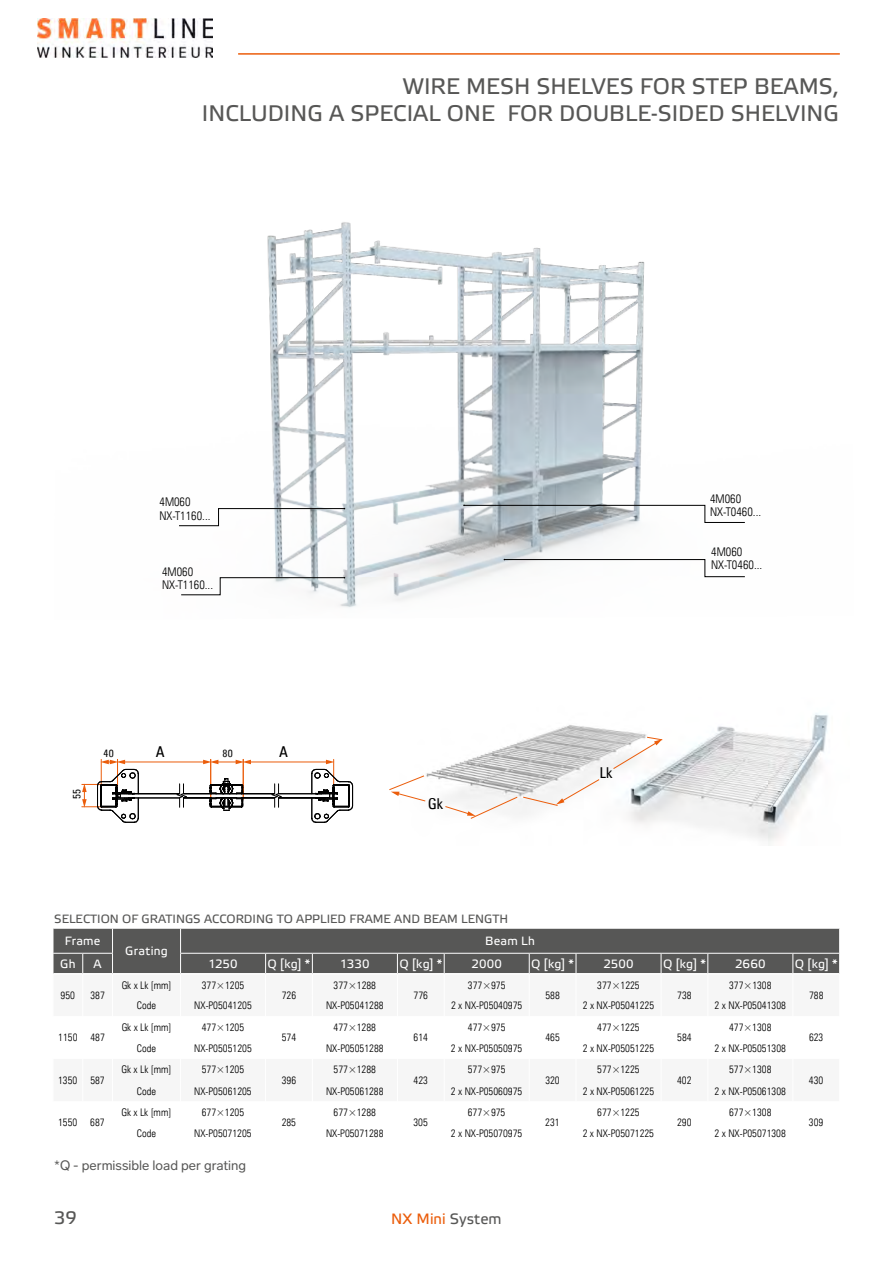
<style>
.page{position:relative;width:893px;height:1263px;background:#fff}
.page>*{position:absolute;margin:0;border:0;box-sizing:border-box;transform-origin:0 0}
.t1{font:22.5px/27px "Etelka Text";color:#575756;text-align:right}
.t2{font:18px "Etelka Text";color:#575756}
.t3{font:15px "Etelka Text";color:#eb5d0b}
.t4{font:15px "Zurich Cn EU";color:#000}
.t5{font:13.5px "Lab Grotesque";color:#575756}
.t6{font:12px "Etelka Text";letter-spacing:.02em;color:#fff}
.t7{font:12px/13.5px "Zurich Lt Cn EU";color:#000}
.t8{font:12px "Etelka Text";color:#575756}
.t9{font:10.5px "Zurich Lt Cn EU";color:#000}
.t10{font:10.5px "Zurich Cn EU";color:#000}
.s1{color:#575756}
</style>
<div class="page">
<hr style="left:238px;top:53px;width:602px;height:2px;background:#eb5d0b">
<img style="left:426px;top:713px;width:402px;height:131px">
<svg style="left:389px;top:775px;width:37px;height:27px"></svg>
<svg style="left:445px;top:779px;width:155px;height:40px"></svg>
<svg style="left:613px;top:736px;width:50px;height:33px"></svg>
<svg style="left:82px;top:759px;width:271px;height:64px"></svg>
<div style="left:53px;top:929px;width:787px;height:45px;background:#575756"></div>
<hr style="left:53px;top:973px;width:30px;height:1px;background:#fff">
<hr style="left:83px;top:973px;width:30px;height:1px;background:#fff">
<hr style="left:113px;top:973px;width:68px;height:1px;background:#fff">
<hr style="left:181px;top:973px;width:85px;height:1px;background:#fff">
<hr style="left:312px;top:973px;width:85px;height:1px;background:#fff">
<hr style="left:444px;top:973px;width:85px;height:1px;background:#fff">
<hr style="left:576px;top:973px;width:85px;height:1px;background:#fff">
<hr style="left:708px;top:973px;width:85px;height:1px;background:#fff">
<hr style="left:53px;top:953px;width:30px;height:1px;background:#fff">
<hr style="left:83px;top:953px;width:30px;height:1px;background:#fff">
<img style="left:179px;top:222px;width:566px;height:386px">
<svg style="left:179px;top:508px;width:166px;height:18px"></svg>
<svg style="left:181px;top:577px;width:164px;height:18px"></svg>
<svg style="left:463px;top:505px;width:282px;height:18px"></svg>
<svg style="left:504px;top:559px;width:241px;height:18px"></svg>
<img style="left:37px;top:18px;width:175px;height:39px">
<h1 class="t1" style="left:202px;top:73px;width:639px">WIRE MESH SHELVES FOR STEP BEAMS,<br>INCLUDING A SPECIAL ONE FOR DOUBLE-SIDED SHELVING</h1>
<p class="t7" style="left:159px;top:495px;width:53px">4M060<br>NX-T1160...</p>
<p class="t7" style="left:162px;top:565px;width:53px">4M060<br>NX-T1160...</p>
<p class="t10" style="left:70px;top:799px;width:12px;rotate:-90deg">55</p>
<p class="t10" style="left:104px;top:747px;width:12px">40</p>
<h3 class="t4" style="left:156px;top:743px;width:10px">A</h3>
<p class="t10" style="left:223px;top:747px;width:12px">80</p>
<h3 class="t4" style="left:279px;top:743px;width:10px">A</h3>
<h3 class="t4" style="left:428px;top:794px;width:16px">Gk</h3>
<p class="t8" style="left:54px;top:912px;width:456px">SELECTION OF GRATINGS ACCORDING TO APPLIED FRAME AND BEAM LENGTH</p>
<h3 class="t4" style="left:600px;top:763px;width:14px">Lk</h3>
<p class="t7" style="left:710px;top:492px;width:53px">4M060<br>NX-T0460...</p>
<p class="t7" style="left:711px;top:545px;width:53px">4M060<br>NX-T0460...</p>
<p class="t6" style="left:485px;top:933px;width:51px">Beam Lh</p>
<p class="t6" style="left:65px;top:933px;width:37px">Frame</p>
<p class="t6" style="left:125px;top:944px;width:44px">Grating</p>
<p class="t6" style="left:60px;top:956px;width:17px">Gh</p>
<p class="t6" style="left:94px;top:956px;width:10px">A</p>
<p class="t6" style="left:208px;top:956px;width:31px">1250</p>
<p class="t6" style="left:268px;top:956px;width:44px">Q [kg] *</p>
<p class="t6" style="left:340px;top:956px;width:31px">1330</p>
<p class="t6" style="left:399px;top:956px;width:44px">Q [kg] *</p>
<p class="t6" style="left:471px;top:956px;width:32px">2000</p>
<p class="t6" style="left:531px;top:956px;width:44px">Q [kg] *</p>
<p class="t6" style="left:603px;top:956px;width:32px">2500</p>
<p class="t6" style="left:663px;top:956px;width:44px">Q [kg] *</p>
<p class="t6" style="left:735px;top:956px;width:32px">2660</p>
<p class="t6" style="left:795px;top:956px;width:44px">Q [kg] *</p>
<p class="t9" style="left:61px;top:989px;width:16px">950</p>
<p class="t9" style="left:90px;top:989px;width:16px">387</p>
<p class="t9" style="left:122px;top:978px;width:51px">Gk x Lk [mm]</p>
<p class="t9" style="left:202px;top:978px;width:44px">377×1205</p>
<p class="t9" style="left:334px;top:978px;width:44px">377×1288</p>
<p class="t9" style="left:597px;top:978px;width:44px">377×1225</p>
<p class="t9" style="left:729px;top:978px;width:44px">377×1308</p>
<p class="t9" style="left:468px;top:978px;width:39px">377×975</p>
<p class="t9" style="left:282px;top:989px;width:16px">726</p>
<p class="t9" style="left:677px;top:989px;width:16px">738</p>
<p class="t9" style="left:414px;top:989px;width:16px">776</p>
<p class="t9" style="left:545px;top:989px;width:16px">588</p>
<p class="t9" style="left:809px;top:989px;width:16px">788</p>
<p class="t9" style="left:137px;top:999px;width:21px">Code</p>
<p class="t9" style="left:194px;top:999px;width:59px">NX-P05041205</p>
<p class="t9" style="left:326px;top:999px;width:59px">NX-P05041288</p>
<p class="t9" style="left:451px;top:999px;width:73px">2 x NX-P05040975</p>
<p class="t9" style="left:583px;top:999px;width:73px">2 x NX-P05041225</p>
<p class="t9" style="left:715px;top:999px;width:73px">2 x NX-P05041308</p>
<p class="t9" style="left:58px;top:1031px;width:48px">1150 487</p>
<p class="t9" style="left:122px;top:1021px;width:51px">Gk x Lk [mm]</p>
<p class="t9" style="left:202px;top:1021px;width:44px">477×1205</p>
<p class="t9" style="left:282px;top:1031px;width:16px">574</p>
<p class="t9" style="left:334px;top:1021px;width:44px">477×1288</p>
<p class="t9" style="left:414px;top:1031px;width:16px">614</p>
<p class="t9" style="left:468px;top:1021px;width:39px">477×975</p>
<p class="t9" style="left:545px;top:1031px;width:16px">465</p>
<p class="t9" style="left:597px;top:1021px;width:44px">477×1225</p>
<p class="t9" style="left:677px;top:1031px;width:16px">584</p>
<p class="t9" style="left:729px;top:1021px;width:44px">477×1308</p>
<p class="t9" style="left:137px;top:1042px;width:21px">Code</p>
<p class="t9" style="left:194px;top:1042px;width:59px">NX-P05051205</p>
<p class="t9" style="left:326px;top:1042px;width:59px">NX-P05051288</p>
<p class="t9" style="left:451px;top:1042px;width:73px">2 x NX-P05050975</p>
<p class="t9" style="left:583px;top:1042px;width:73px">2 x NX-P05051225</p>
<p class="t9" style="left:715px;top:1042px;width:73px">2 x NX-P05051308</p>
<p class="t9" style="left:58px;top:1074px;width:48px">1350 587</p>
<p class="t9" style="left:122px;top:1063px;width:51px">Gk x Lk [mm]</p>
<p class="t9" style="left:202px;top:1063px;width:44px">577×1205</p>
<p class="t9" style="left:282px;top:1074px;width:16px">396</p>
<p class="t9" style="left:334px;top:1063px;width:44px">577×1288</p>
<p class="t9" style="left:413px;top:1074px;width:16px">423</p>
<p class="t9" style="left:468px;top:1063px;width:39px">577×975</p>
<p class="t9" style="left:545px;top:1074px;width:16px">320</p>
<p class="t9" style="left:597px;top:1063px;width:44px">577×1225</p>
<p class="t9" style="left:677px;top:1074px;width:16px">402</p>
<p class="t9" style="left:729px;top:1063px;width:44px">577×1308</p>
<p class="t9" style="left:137px;top:1084px;width:21px">Code</p>
<p class="t9" style="left:194px;top:1084px;width:59px">NX-P05061205</p>
<p class="t9" style="left:326px;top:1084px;width:59px">NX-P05061288</p>
<p class="t9" style="left:451px;top:1084px;width:73px">2 x NX-P05060975</p>
<p class="t9" style="left:583px;top:1084px;width:73px">2 x NX-P05061225</p>
<p class="t9" style="left:715px;top:1084px;width:73px">2 x NX-P05061308</p>
<p class="t9" style="left:58px;top:1116px;width:48px">1550 687</p>
<p class="t9" style="left:122px;top:1106px;width:51px">Gk x Lk [mm]</p>
<p class="t9" style="left:202px;top:1106px;width:44px">677×1205</p>
<p class="t9" style="left:282px;top:1116px;width:16px">285</p>
<p class="t9" style="left:334px;top:1106px;width:44px">677×1288</p>
<p class="t9" style="left:413px;top:1116px;width:16px">305</p>
<p class="t9" style="left:468px;top:1106px;width:39px">677×975</p>
<p class="t9" style="left:545px;top:1116px;width:16px">231</p>
<p class="t9" style="left:597px;top:1106px;width:44px">677×1225</p>
<p class="t9" style="left:677px;top:1116px;width:16px">290</p>
<p class="t9" style="left:729px;top:1106px;width:44px">677×1308</p>
<p class="t9" style="left:137px;top:1127px;width:21px">Code</p>
<p class="t9" style="left:194px;top:1127px;width:59px">NX-P05071205</p>
<p class="t9" style="left:326px;top:1127px;width:59px">NX-P05071288</p>
<p class="t9" style="left:451px;top:1127px;width:73px">2 x NX-P05070975</p>
<p class="t9" style="left:583px;top:1127px;width:73px">2 x NX-P05071225</p>
<p class="t9" style="left:714px;top:1127px;width:73px">2 x NX-P05071308</p>
<p class="t5" style="left:54px;top:1157px;width:194px">*Q - permissible load per grating</p>
<h2 class="t2" style="left:54px;top:1207px;width:24px">39</h2>
<h3 class="t3" style="left:391px;top:1210px;width:112px">NX Mini <span class="s1">System</span></h3>
<p class="t9" style="left:809px;top:1031px;width:16px">623</p>
<p class="t9" style="left:809px;top:1074px;width:16px">430</p>
<p class="t9" style="left:809px;top:1116px;width:16px">309</p>
</div>
